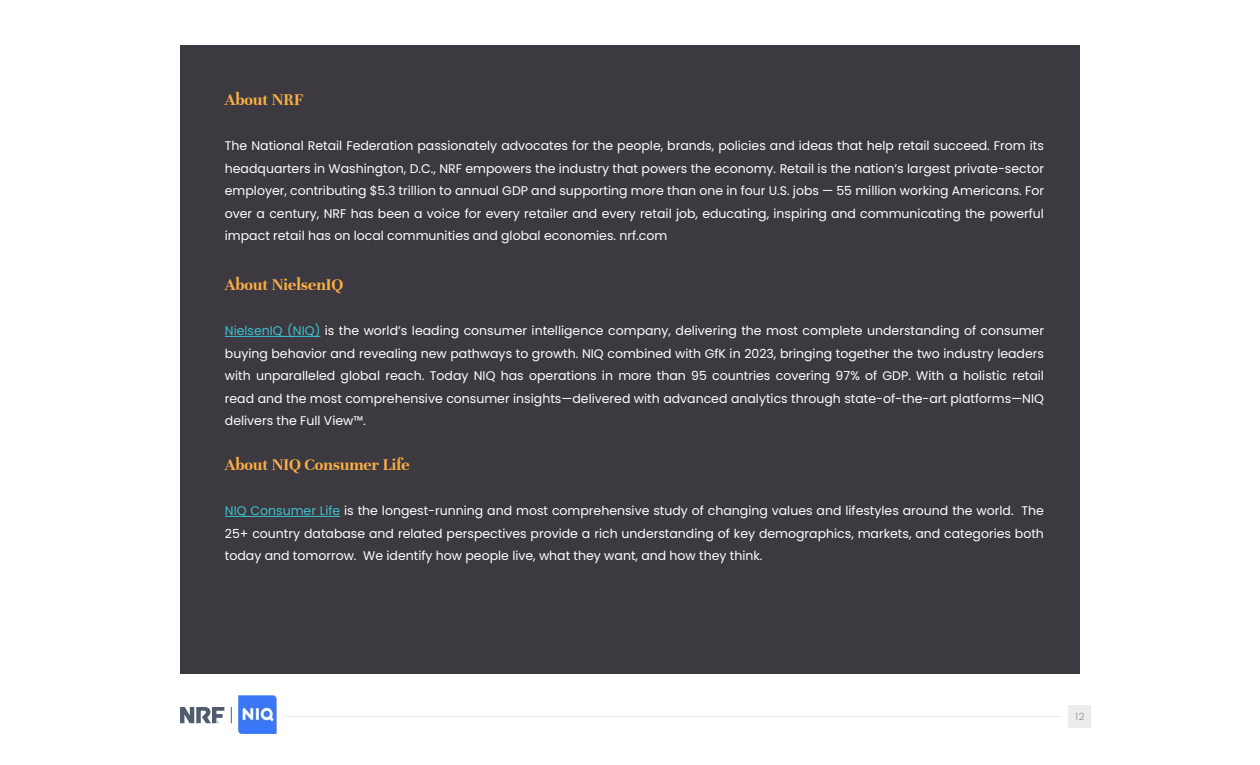
<style>
.page{position:relative;width:1260px;height:765px;background:#fff}
.page>*{position:absolute;margin:0;border:0;box-sizing:border-box;transform-origin:0 0}
.t1{font:700 17.5px "Unna";color:#fbae44}
.t2{font:12.5px/22.5px "Poppins";color:#fff;text-align:justify}
.t3{font:200 10px "Poppins";color:#505b6b}
.s1{color:#3cc2d1}
</style>
<div class="page">
<img style="left:238px;top:695px;width:39px;height:38px">
<div style="left:1069px;top:705px;width:22px;height:23px;background:#ededed"></div>
<hr style="left:284px;top:716px;width:777px;height:1px;background:#ededed">
<svg style="left:180px;top:707px;width:44px;height:16px"></svg>
<svg style="left:231px;top:707px;width:1px;height:16px"></svg>
<div style="left:180px;top:45px;width:900px;height:628px;background:#3c3a40"></div>
<hr style="left:225px;top:336px;width:95px;height:1px;background:#3cc2d1">
<hr style="left:225px;top:516px;width:115px;height:1px;background:#3cc2d1">
<h1 class="t1" style="left:225px;top:90px;width:80px">About NRF</h1>
<p class="t2" style="left:225px;top:135px;width:821px">The National Retail Federation passionately advocates for the people, brands, policies and ideas that help retail succeed. From its headquarters in Washington, D.C., NRF empowers the industry that powers the economy. Retail is the nation’s largest private-sector employer, contributing $5.3 trillion to annual GDP and supporting more than one in four U.S. jobs — 55 million working Americans. For over a century, NRF has been a voice for every retailer and every retail job, educating, inspiring and communicating the powerful impact retail has on local communities and global economies. nrf.com</p>
<h1 class="t1" style="left:225px;top:275px;width:120px">About NielsenIQ</h1>
<p class="t2" style="left:225px;top:320px;width:821px"><span class="s1">NielsenIQ (NIQ)</span> is the world’s leading consumer intelligence company, delivering the most complete understanding of consumer buying behavior and revealing new pathways to growth. NIQ combined with GfK in 2023, bringing together the two industry leaders with unparalleled global reach. Today NIQ has operations in more than 95 countries covering 97% of GDP. With a holistic retail read and the most comprehensive consumer insights—delivered with advanced analytics through state-of-the-art platforms—NIQ delivers the Full View™.</p>
<h1 class="t1" style="left:225px;top:455px;width:186px">About NIQ Consumer Life</h1>
<p class="t2" style="left:225px;top:500px;width:821px"><span class="s1">NIQ Consumer Life</span> is the longest-running and most comprehensive study of changing values and lifestyles around the world. The 25+ country database and related perspectives provide a rich understanding of key demographics, markets, and categories both today and tomorrow. We identify how people live, what they want, and how they think.</p>
<p class="t3" style="left:1076px;top:711px;width:10px">12</p>
</div>
